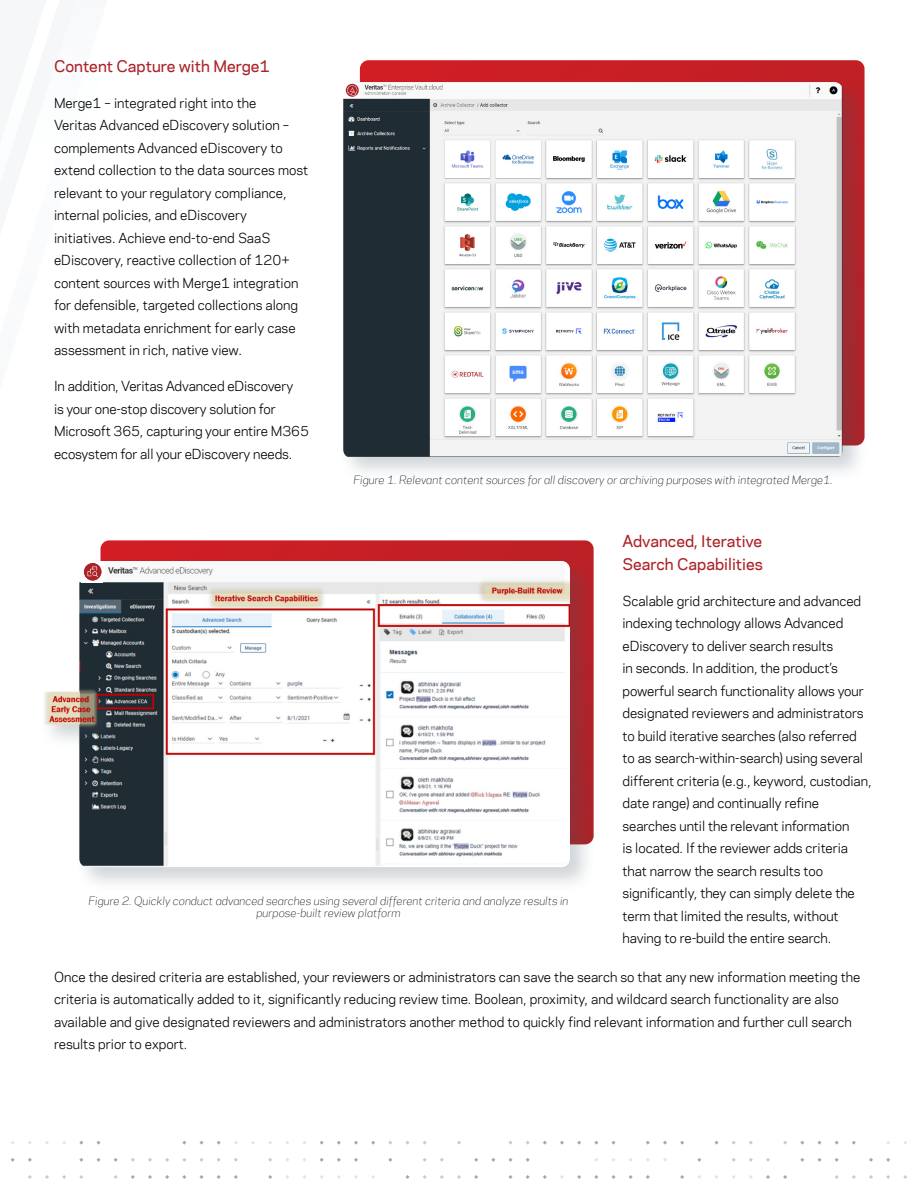
<style>
.page{position:relative;width:918px;height:1188px;background:#fff}
.page>*{position:absolute;margin:0;border:0;box-sizing:border-box;transform-origin:0 0}
.Paragraph_Title{font:500 15px/22.5px "Polaris";color:#ab2328}
.Body_Copy{font:12.75px/22.5px "Polaris";letter-spacing:-.005em;color:#000}
.t1{font:italic 300 10.5px/12.6px "Polaris";color:#000;text-align:center}
</style>
<div class="page">
<svg style="left:783px;top:1175px;width:4px;height:4px"></svg>
<svg style="left:766px;top:1158px;width:4px;height:4px"></svg>
<svg style="left:766px;top:1175px;width:4px;height:4px"></svg>
<svg style="left:749px;top:1158px;width:4px;height:4px"></svg>
<svg style="left:714px;top:1141px;width:5px;height:4px"></svg>
<svg style="left:697px;top:1158px;width:4px;height:4px"></svg>
<svg style="left:680px;top:1141px;width:4px;height:4px"></svg>
<svg style="left:680px;top:1175px;width:4px;height:4px"></svg>
<svg style="left:663px;top:1141px;width:4px;height:4px"></svg>
<svg style="left:646px;top:1141px;width:4px;height:4px"></svg>
<svg style="left:646px;top:1175px;width:4px;height:4px"></svg>
<svg style="left:629px;top:1175px;width:4px;height:4px"></svg>
<svg style="left:611px;top:1141px;width:5px;height:4px"></svg>
<svg style="left:611px;top:1175px;width:5px;height:4px"></svg>
<svg style="left:594px;top:1175px;width:4px;height:4px"></svg>
<svg style="left:577px;top:1141px;width:4px;height:4px"></svg>
<svg style="left:577px;top:1175px;width:4px;height:4px"></svg>
<svg style="left:560px;top:1141px;width:4px;height:4px"></svg>
<svg style="left:560px;top:1175px;width:4px;height:4px"></svg>
<svg style="left:543px;top:1141px;width:4px;height:4px"></svg>
<svg style="left:543px;top:1175px;width:4px;height:4px"></svg>
<svg style="left:526px;top:1158px;width:4px;height:4px"></svg>
<svg style="left:526px;top:1175px;width:4px;height:4px"></svg>
<svg style="left:508px;top:1141px;width:5px;height:4px"></svg>
<svg style="left:508px;top:1158px;width:5px;height:4px"></svg>
<svg style="left:508px;top:1175px;width:5px;height:4px"></svg>
<svg style="left:491px;top:1158px;width:4px;height:4px"></svg>
<svg style="left:474px;top:1158px;width:4px;height:4px"></svg>
<svg style="left:474px;top:1175px;width:4px;height:4px"></svg>
<svg style="left:457px;top:1141px;width:4px;height:4px"></svg>
<svg style="left:457px;top:1175px;width:4px;height:4px"></svg>
<svg style="left:440px;top:1158px;width:4px;height:4px"></svg>
<svg style="left:440px;top:1175px;width:4px;height:4px"></svg>
<svg style="left:423px;top:1175px;width:4px;height:4px"></svg>
<svg style="left:405px;top:1141px;width:5px;height:4px"></svg>
<svg style="left:405px;top:1175px;width:5px;height:4px"></svg>
<svg style="left:388px;top:1158px;width:4px;height:4px"></svg>
<svg style="left:371px;top:1141px;width:4px;height:4px"></svg>
<svg style="left:354px;top:1141px;width:4px;height:4px"></svg>
<svg style="left:354px;top:1158px;width:4px;height:4px"></svg>
<svg style="left:354px;top:1175px;width:4px;height:4px"></svg>
<svg style="left:337px;top:1141px;width:4px;height:4px"></svg>
<svg style="left:337px;top:1158px;width:4px;height:4px"></svg>
<svg style="left:320px;top:1158px;width:4px;height:4px"></svg>
<svg style="left:268px;top:1158px;width:4px;height:4px"></svg>
<svg style="left:268px;top:1175px;width:4px;height:4px"></svg>
<svg style="left:234px;top:1158px;width:4px;height:4px"></svg>
<svg style="left:234px;top:1175px;width:4px;height:4px"></svg>
<svg style="left:217px;top:1175px;width:4px;height:4px"></svg>
<svg style="left:199px;top:1141px;width:5px;height:4px"></svg>
<svg style="left:199px;top:1158px;width:5px;height:4px"></svg>
<svg style="left:199px;top:1175px;width:5px;height:4px"></svg>
<svg style="left:182px;top:1175px;width:4px;height:4px"></svg>
<svg style="left:165px;top:1158px;width:4px;height:4px"></svg>
<svg style="left:165px;top:1175px;width:4px;height:4px"></svg>
<svg style="left:148px;top:1158px;width:4px;height:4px"></svg>
<svg style="left:148px;top:1175px;width:4px;height:4px"></svg>
<svg style="left:131px;top:1158px;width:4px;height:4px"></svg>
<svg style="left:131px;top:1175px;width:4px;height:4px"></svg>
<svg style="left:114px;top:1158px;width:4px;height:4px"></svg>
<svg style="left:114px;top:1175px;width:4px;height:4px"></svg>
<svg style="left:96px;top:1141px;width:5px;height:4px"></svg>
<svg style="left:96px;top:1158px;width:5px;height:4px"></svg>
<svg style="left:79px;top:1158px;width:4px;height:4px"></svg>
<svg style="left:79px;top:1175px;width:4px;height:4px"></svg>
<svg style="left:62px;top:1175px;width:4px;height:4px"></svg>
<svg style="left:45px;top:1175px;width:4px;height:4px"></svg>
<svg style="left:28px;top:1158px;width:4px;height:4px"></svg>
<svg style="left:28px;top:1175px;width:4px;height:4px"></svg>
<svg style="left:11px;top:1158px;width:4px;height:4px"></svg>
<svg style="left:903px;top:1175px;width:4px;height:4px"></svg>
<svg style="left:886px;top:1158px;width:4px;height:4px"></svg>
<svg style="left:886px;top:1175px;width:4px;height:4px"></svg>
<svg style="left:869px;top:1158px;width:4px;height:4px"></svg>
<svg style="left:869px;top:1175px;width:4px;height:4px"></svg>
<svg style="left:852px;top:1141px;width:4px;height:4px"></svg>
<svg style="left:852px;top:1175px;width:4px;height:4px"></svg>
<svg style="left:835px;top:1158px;width:4px;height:4px"></svg>
<svg style="left:835px;top:1175px;width:4px;height:4px"></svg>
<svg style="left:817px;top:1141px;width:5px;height:4px"></svg>
<svg style="left:817px;top:1158px;width:5px;height:4px"></svg>
<svg style="left:800px;top:1158px;width:4px;height:4px"></svg>
<svg style="left:360px;top:60px;width:505px;height:17px;background:#c92229"></svg>
<div style="left:338px;top:77px;width:530px;height:405px;background:#425563;opacity:.25"></div>
<img style="left:343px;top:82px;width:500px;height:376px">
<svg style="left:100px;top:540px;width:494px;height:16px;background:#c9252b"></svg>
<div style="left:74px;top:556px;width:522px;height:337px;background:#425563;opacity:.25"></div>
<img style="left:79px;top:561px;width:491px;height:306px">
<div style="left:39px;top:687px;width:84px;height:63px;background:#425563;opacity:.25"></div>
<img style="left:44px;top:692px;width:53px;height:32px">
<div style="left:346px;top:84px;width:14px;height:13px;background:#fff"></div>
<svg style="left:346px;top:84px;width:13px;height:13px"></svg>
<svg style="left:347px;top:85px;width:10px;height:10px"></svg>
<svg style="left:81px;top:561px;width:21px;height:22px"></svg>
<div style="left:84px;top:563px;width:17px;height:17px;background:#ab2328;border-radius:50%"></div>
<svg style="left:86px;top:565px;width:12px;height:13px"></svg>
<p class="Paragraph_Title" style="left:54px;top:54px;width:218px">Content Capture with Merge1</p>
<p class="Body_Copy" style="left:54px;top:91px;width:256px">Merge1 – integrated right into the<br>Veritas Advanced eDiscovery solution – complements Advanced eDiscovery to extend collection to the data sources most relevant to your regulatory compliance, internal policies, and eDiscovery initiatives. Achieve end-to-end SaaS eDiscovery, reactive collection of 120+ content sources with Merge1 integration for defensible, targeted collections along with metadata enrichment for early case assessment in rich, native view.</p>
<p class="Body_Copy" style="left:54px;top:375px;width:256px">In addition, Veritas Advanced eDiscovery<br>is your one-stop discovery solution for Microsoft 365, capturing your entire M365 ecosystem for all your eDiscovery needs.</p>
<p class="t1" style="left:353px;top:473px;width:481px">Figure 1. Relevant content sources for all discovery or archiving purposes with integrated Merge1.</p>
<p class="Paragraph_Title" style="left:622px;top:530px;width:142px">Advanced, Iterative<br>Search Capabilities</p>
<p class="Body_Copy" style="left:622px;top:589px;width:251px">Scalable grid architecture and advanced indexing technology allows Advanced eDiscovery to deliver search results<br>in seconds. In addition, the product’s powerful search functionality allows your designated reviewers and administrators to build iterative searches (also referred to as search-within-search) using several different criteria (e.g., keyword, custodian, date range) and continually refine searches until the relevant information<br>is located. If the reviewer adds criteria that narrow the search results too significantly, they can simply delete the term that limited the results, without having to re-build the entire search.</p>
<p class="Body_Copy" style="left:54px;top:965px;width:808px">Once the desired criteria are established, your reviewers or administrators can save the search so that any new information meeting the criteria is automatically added to it, significantly reducing review time. Boolean, proximity, and wildcard search functionality are also available and give designated reviewers and administrators another method to quickly find relevant information and further cull search results prior to export.</p>
<p class="t1" style="left:88px;top:894px;width:482px">Figure 2. Quickly conduct advanced searches using several different criteria and analyze results in purpose-built review platform</p>
</div>
